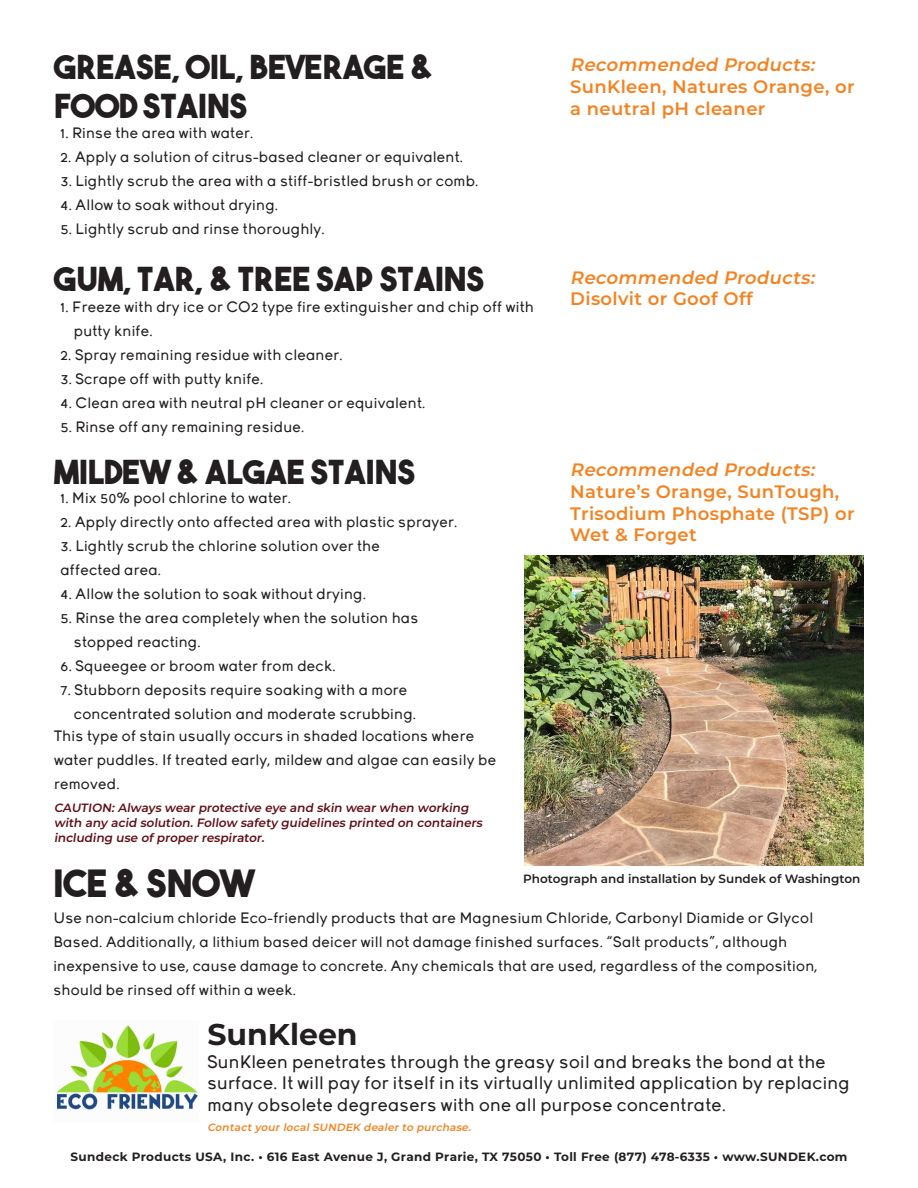
<style>
.page{position:relative;width:918px;height:1188px;background:#fff}
.page>*{position:absolute;margin:0;border:0;box-sizing:border-box;transform-origin:0 0}
.t1{font:37.5px "The Bold Font";color:#231f20}
.t2{font:33px/39.6px "The Bold Font";color:#231f20}
.t3{font:700 30px "Montserrat";color:#231f20}
.t4{font:18px/21.6px "Young";letter-spacing:.02em;color:#231f20}
.t5{font:600 18px/21.6px "Montserrat";letter-spacing:.02em;color:#f58220}
.t6{font:italic 600 18px "Montserrat";color:#f58220}
.t7{font:15px/24px "Young";letter-spacing:.02em;color:#231f20}
.t8{font:600 12px/15px "Montserrat";color:#620f16}
.t9{font:700 12px "Montserrat";letter-spacing:.03em;color:#231f20}
.t10{font:600 12px "Montserrat";color:#231f20}
.t11{font:italic 600 10.5px "Montserrat";color:#f58220}
.s1{font-style:italic}
</style>
<div class="page">
<img style="left:525px;top:555px;width:339px;height:311px">
<img style="left:57px;top:1025px;width:141px;height:85px">
<p class="t2" style="left:54px;top:46px;width:381px">GREASE, OIL, BEVERAGE &amp;<br>FOOD STAINS</p>
<p class="t7" style="left:60px;top:121px;width:194px">1. Rinse the area with water.</p>
<p class="t7" style="left:60px;top:145px;width:404px">2. Apply a solution of citrus-based cleaner or equivalent.</p>
<p class="t7" style="left:60px;top:169px;width:419px">3. Lightly scrub the area with a stiff-bristled brush or comb.</p>
<p class="t7" style="left:60px;top:193px;width:219px">4. Allow to soak without drying.</p>
<p class="t7" style="left:60px;top:217px;width:266px">5. Lightly scrub and rinse thoroughly.</p>
<p class="t2" style="left:54px;top:259px;width:432px">GUM, TAR, &amp; TREE SAP STAINS</p>
<p class="t7" style="left:60px;top:295px;width:475px">1. Freeze with dry ice or CO2 type fire extinguisher and chip off with</p>
<p class="t7" style="left:74px;top:319px;width:80px">putty knife.</p>
<p class="t7" style="left:60px;top:343px;width:284px">2. Spray remaining residue with cleaner.</p>
<p class="t7" style="left:60px;top:367px;width:204px">3. Scrape off with putty knife.</p>
<p class="t7" style="left:60px;top:391px;width:366px">4. Clean area with neutral pH cleaner or equivalent.</p>
<p class="t7" style="left:60px;top:415px;width:245px">5. Rinse off any remaining residue.</p>
<p class="t2" style="left:54px;top:451px;width:363px">MILDEW &amp; ALGAE STAINS</p>
<p class="t7" style="left:60px;top:487px;width:232px">1. Mix 50% pool chlorine to water.</p>
<p class="t7" style="left:60px;top:511px;width:398px">2. Apply directly onto affected area with plastic sprayer.</p>
<p class="t7" style="left:60px;top:535px;width:321px">3. Lightly scrub the chlorine solution over the</p>
<p class="t7" style="left:60px;top:559px;width:102px">affected area.</p>
<p class="t7" style="left:60px;top:583px;width:307px">4. Allow the solution to soak without drying.</p>
<p class="t7" style="left:60px;top:607px;width:359px">5. Rinse the area completely when the solution has</p>
<p class="t7" style="left:74px;top:631px;width:128px">stopped reacting.</p>
<p class="t7" style="left:60px;top:655px;width:277px">6. Squeegee or broom water from deck.</p>
<p class="t7" style="left:60px;top:679px;width:348px">7. Stubborn deposits require soaking with a more</p>
<p class="t7" style="left:74px;top:703px;width:344px">concentrated solution and moderate scrubbing.</p>
<p class="t5" style="left:570px;top:53px;width:286px"><span class="s1">Recommended Products:<br></span>SunKleen, Natures Orange, or a neutral pH cleaner</p>
<p class="t6" style="left:570px;top:265px;width:250px">Recommended Products:</p>
<p class="t5" style="left:570px;top:287px;width:184px">Disolvit or Goof Off</p>
<p class="t6" style="left:570px;top:457px;width:250px">Recommended Products:</p>
<p class="t5" style="left:570px;top:480px;width:286px">Nature’s Orange, SunTough,<br>Trisodium Phosphate (TSP) or<br>Wet &amp; Forget</p>
<p class="t7" style="left:54px;top:725px;width:422px">This type of stain usually occurs in shaded locations where</p>
<p class="t7" style="left:54px;top:749px;width:444px">water puddles. If treated early, mildew and algae can easily be removed.</p>
<p class="t8" style="left:54px;top:800px;width:432px">CAUTION: Always wear protective eye and skin wear when working with any acid solution. Follow safety guidelines printed on containers including use of proper respirator.</p>
<p class="t1" style="left:53px;top:859px;width:203px">ICE &amp; SNOW</p>
<p class="t7" style="left:53px;top:906px;width:761px">Use non-calcium chloride Eco-friendly products that are Magnesium Chloride, Carbonyl Diamide or Glycol<br>Based. Additionally, a lithium based deicer will not damage finished surfaces. “Salt products”, although</p>
<p class="t7" style="left:53px;top:954px;width:766px">inexpensive to use, cause damage to concrete. Any chemicals that are used, regardless of the composition, should be rinsed off within a week.</p>
<p class="t3" style="left:207px;top:1012px;width:152px">SunKleen</p>
<p class="t4" style="left:207px;top:1051px;width:644px">SunKleen penetrates through the greasy soil and breaks the bond at the surface. It will pay for itself in its virtually unlimited application by replacing many obsolete degreasers with one all purpose concentrate.</p>
<p class="t11" style="left:207px;top:1119px;width:268px">Contact your local SUNDEK dealer to purchase.</p>
<p class="t9" style="left:70px;top:1148px;width:779px">Sundeck Products USA, Inc. • 616 East Avenue J, Grand Prarie, TX 75050 • Toll Free (877) 478-6335 • www.SUNDEK.com</p>
<p class="t10" style="left:523px;top:870px;width:339px">Photograph and installation by Sundek of Washington</p>
</div>
